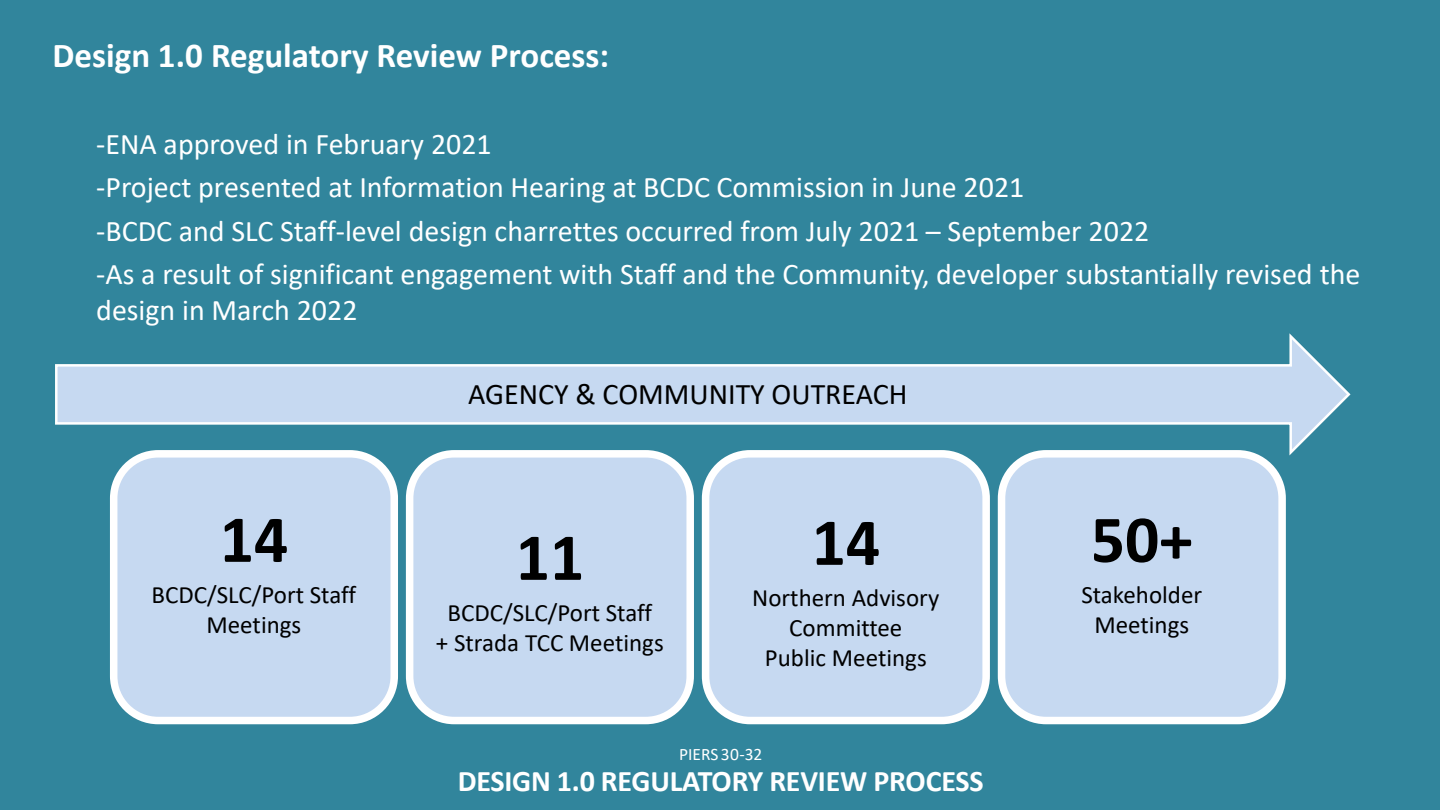
<style>
.page{position:relative;width:1440px;height:810px;background:#31859c}
.page>*{position:absolute;margin:0;border:0;box-sizing:border-box;transform-origin:0 0}
.t1{font:700 67.5px "Calibri";color:#000}
.t2{font:700 35px "Calibri";color:#fff}
.t3{font:30px "Calibri";color:#fff}
.t4{font:700 30px "Calibri";letter-spacing:-.01em;color:#fff}
.t5{font:30px "Calibri";color:#000}
.t6{font:25px/30px "Calibri";color:#000;text-align:center}
.t7{font:17.5px "Calibri";color:#fff}
</style>
<div class="page">
<svg style="left:55px;top:333px;width:1296px;height:123px"></svg>
<div style="left:110px;top:450px;width:288px;height:274px;background:#c6d9f1;border:8px solid #fff;border-radius:44px"></div>
<div style="left:406px;top:450px;width:288px;height:274px;background:#c6d9f1;border:8px solid #fff;border-radius:44px"></div>
<div style="left:702px;top:450px;width:288px;height:274px;background:#c6d9f1;border:8px solid #fff;border-radius:44px"></div>
<div style="left:998px;top:450px;width:288px;height:274px;background:#c6d9f1;border:8px solid #fff;border-radius:44px"></div>
<p class="t2" style="left:53px;top:31px;width:558px">Design 1.0 Regulatory Review Process:</p>
<p class="t3" style="left:96px;top:123px;width:397px">-ENA approved in February 2021</p>
<p class="t3" style="left:96px;top:167px;width:930px">-Project presented at Information Hearing at BCDC Commission in June 2021</p>
<p class="t3" style="left:96px;top:210px;width:1055px">-BCDC and SLC Staff-level design charrettes occurred from July 2021 – September 2022</p>
<p class="t3" style="left:96px;top:254px;width:1266px">-As a result of significant engagement with Staff and the Community, developer substantially revised the</p>
<p class="t3" style="left:96px;top:290px;width:263px">design in March 2022</p>
<p class="t1" style="left:220px;top:492px;width:70px">14</p>
<p class="t6" style="left:152px;top:579px;width:206px">BCDC/SLC/Port Staff<br>Meetings</p>
<p class="t5" style="left:468px;top:374px;width:441px">AGENCY &amp; COMMUNITY OUTREACH</p>
<p class="t1" style="left:516px;top:510px;width:70px">11</p>
<p class="t6" style="left:436px;top:597px;width:229px">BCDC/SLC/Port Staff<br>+ Strada TCC Meetings</p>
<p class="t1" style="left:812px;top:495px;width:70px">14</p>
<p class="t6" style="left:752px;top:582px;width:189px">Northern Advisory<br>Committee<br>Public Meetings</p>
<p class="t7" style="left:679px;top:742px;width:85px">PIERS 30-32</p>
<p class="t4" style="left:458px;top:760px;width:527px">DESIGN 1.0 REGULATORY REVIEW PROCESS</p>
<p class="t1" style="left:1091px;top:492px;width:104px">50+</p>
<p class="t6" style="left:1081px;top:579px;width:122px">Stakeholder<br>Meetings</p>
</div>
